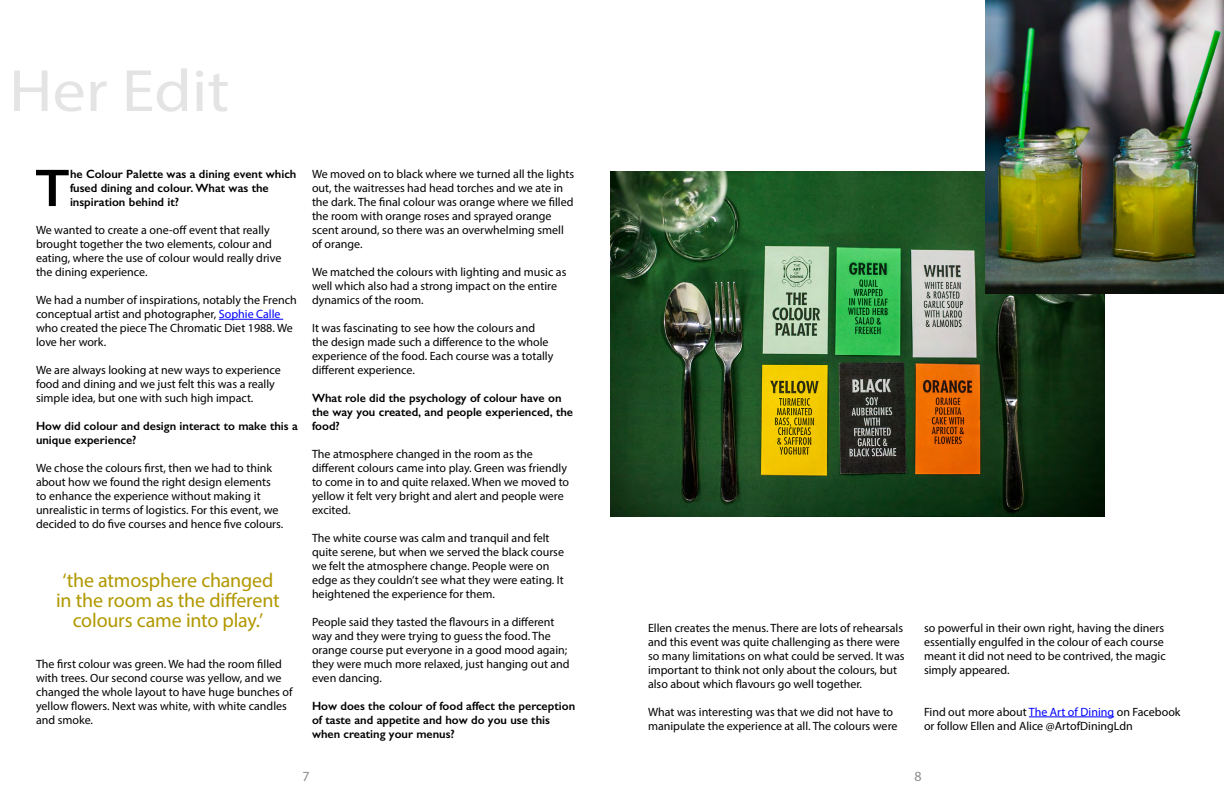
<style>
.page{position:relative;width:1224px;height:792px;background:#fff}
.page>*{position:absolute;margin:0;border:0;box-sizing:border-box;transform-origin:0 0}
.t1{font:60px "Myriad Pro";color:#e4e4e4;scale:1.11 1}
.t2{font:600 53px "Gill Sans";color:#000}
.t3{font:20px/20px "Myriad Pro";letter-spacing:-.015em;color:#b19800;text-align:center}
.t4{font:14px "Myriad Pro";color:#8a8c8e}
.t5{font:12px/14px "Myriad Pro";color:#000}
.t6{font:600 12px/14px "Gill Sans";color:#000}
.s1{color:#00f}
</style>
<div class="page">
<img style="left:610px;top:171px;width:495px;height:346px">
<hr style="left:219px;top:319px;width:64px;height:1px;background:#00f">
<img style="left:986px;top:0;width:238px;height:294px">
<hr style="left:1029px;top:717px;width:85px;height:1px;background:#00f">
<h1 class="t1" style="left:9px;top:54px;width:200px">Her Edit</h1>
<h2 class="t2" style="left:35px;top:156px;width:37px">T</h2>
<p class="t6" style="left:70px;top:167px;width:228px">he Colour Palette was a dining event which fused dining and colour. What was the inspiration behind it?</p>
<p class="t5" style="left:36px;top:223px;width:247px">We wanted to create a one-off event that really brought together the two elements, colour and eating, where the use of colour would really drive the dining experience.</p>
<p class="t5" style="left:36px;top:293px;width:262px">We had a number of inspirations, notably the French conceptual artist and photographer, <span class="s1">Sophie Calle </span>who created the piece The Chromatic Diet 1988. We love her work.</p>
<p class="t5" style="left:36px;top:363px;width:246px">We are always looking at new ways to experience food and dining and we just felt this was a really simple idea, but one with such high impact.</p>
<p class="t6" style="left:36px;top:419px;width:263px">How did colour and design interact to make this a unique experience?</p>
<p class="t5" style="left:36px;top:461px;width:249px">We chose the colours first, then we had to think about how we found the right design elements to enhance the experience without making it unrealistic in terms of logistics. For this event, we decided to do five courses and hence five colours.</p>
<h3 class="t3" style="left:56px;top:570px;width:225px">‘the atmosphere changed in the room as the different colours came into play.’</h3>
<p class="t5" style="left:36px;top:657px;width:258px">The first colour was green. We had the room filled with trees. Our second course was yellow, and we changed the whole layout to have huge bunches of yellow flowers. Next was white, with white candles and smoke.</p>
<p class="t5" style="left:312px;top:167px;width:264px">We moved on to black where we turned all the lights out, the waitresses had head torches and we ate in the dark. The final colour was orange where we filled the room with orange roses and sprayed orange scent around, so there was an overwhelming smell of orange.</p>
<p class="t5" style="left:312px;top:265px;width:256px">We matched the colours with lighting and music as well which also had a strong impact on the entire dynamics of the room.</p>
<p class="t5" style="left:312px;top:321px;width:243px">It was fascinating to see how the colours and the design made such a difference to the whole experience of the food. Each course was a totally different experience.</p>
<p class="t6" style="left:312px;top:391px;width:263px">What role did the psychology of colour have on the way you created, and people experienced, the food?</p>
<p class="t5" style="left:312px;top:447px;width:259px">The atmosphere changed in the room as the different colours came into play. Green was friendly to come in to and quite relaxed. When we moved to yellow it felt very bright and alert and people were excited.</p>
<p class="t5" style="left:312px;top:531px;width:254px">The white course was calm and tranquil and felt quite serene, but when we served the black course we felt the atmosphere change. People were on edge as they couldn’t see what they were eating. It heightened the experience for them.</p>
<p class="t5" style="left:312px;top:615px;width:259px">People said they tasted the flavours in a different way and they were trying to guess the food. The orange course put everyone in a good mood again; they were much more relaxed, just hanging out and even dancing.</p>
<p class="t6" style="left:312px;top:699px;width:265px">How does the colour of food affect the perception of taste and appetite and how do you use this when creating your menus?</p>
<p class="t5" style="left:648px;top:620px;width:258px">Ellen creates the menus. There are lots of rehearsals and this event was quite challenging as there were so many limitations on what could be served. It was important to think not only about the colours, but also about which flavours go well together.</p>
<p class="t5" style="left:648px;top:704px;width:251px">What was interesting was that we did not have to manipulate the experience at all. The colours were</p>
<p class="t5" style="left:924px;top:620px;width:243px">so powerful in their own right, having the diners essentially engulfed in the colour of each course meant it did not need to be contrived, the magic simply appeared.</p>
<p class="t5" style="left:924px;top:704px;width:258px">Find out more about <span class="s1">The Art of Dining</span> on Facebook or follow Ellen and Alice @ArtofDiningLdn</p>
<p class="t4" style="left:302px;top:768px;width:9px">7</p>
<p class="t4" style="left:914px;top:768px;width:9px">8</p>
</div>
